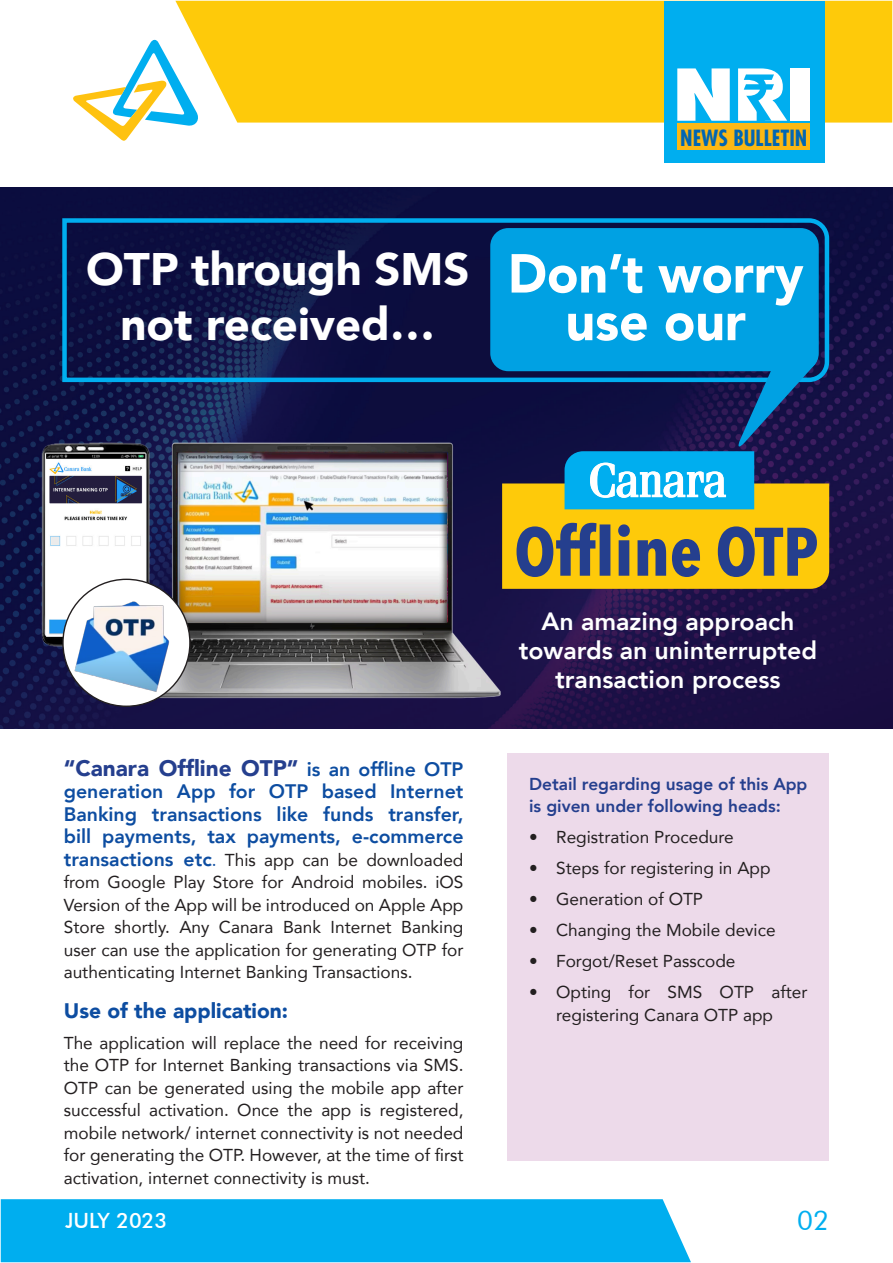
<style>
.page{position:relative;width:893px;height:1263px;background:#fff}
.page>*{position:absolute;margin:0;border:0;box-sizing:border-box;transform-origin:0 0}
.t1{font:800 69.3px "Futura Std";color:#fff}
.t2{font:700 67.8px "Avenir Next Condensed";color:#253f8e}
.t3{font:900 54.3px "Avenir";color:#fff;scale:.95 1}
.t4{font:900 45.45px/55.7px "Avenir";color:#fff;text-align:center}
.t5{font:27px "Futura BT";color:#00aeef}
.t6{font:800 24.9px/29.1px "Avenir";color:#fff;text-align:center}
.t7{font:900 22.5px "Avenir";color:#253f8e}
.t8{font:700 condensed 21.75px "Futura Std";color:#0166b3}
.t9{font:900 21px "Avenir";color:#0d4da1}
.t10{font:500 21px "Futura BT";color:#fff}
.t11{font:800 19.5px/22.5px "Avenir";color:#0d4da1;text-align:justify}
.t12{font:17.25px/22.5px "Avenir";color:#231f20;text-align:justify}
.t13{font:800 17.25px/22.5px "Avenir";color:#253f8e}
.s1{font-weight:800;font-size:19.5px;color:#0d4da1}
.s2{color:#0d4da1}
</style>
<div class="page">
<img style="left:1px;top:187px;width:892px;height:541px">
<svg style="left:60px;top:216px;width:771px;height:168px;background:#0d1e51"></svg>
<div style="left:490px;top:228px;width:329px;height:143px;background:#00a1e3;border-radius:18px"></div>
<div style="left:507px;top:753px;width:322px;height:408px;background:#eddaea"></div>
<div style="left:175px;top:1px;width:717px;height:122px;background:#feca0a"></div>
<svg style="left:73px;top:40px;width:125px;height:101px"></svg>
<div style="left:664px;top:1px;width:160px;height:161px;background:#00aeef"></div>
<svg style="left:748px;top:80px;width:24px;height:16px"></svg>
<div style="left:677px;top:123px;width:133px;height:27px;background:#fcb814"></div>
<div style="left:1px;top:1199px;width:690px;height:63px;background:#00aeef"></div>
<svg style="left:502px;top:352px;width:327px;height:237px;background:#6d7f5a"></svg>
<img style="left:23px;top:431px;width:486px;height:281px">
<div style="left:63px;top:579px;width:127px;height:127px;background:#fff;border-radius:50%"></div>
<img style="left:72px;top:585px;width:104px;height:109px">
<p class="t4" style="left:86px;top:240px;width:385px">OTP through SMS not received…</p>
<p class="t1" style="left:673px;top:51px;width:142px">NRI</p>
<p class="t8" style="left:680px;top:124px;width:129px">NEWS BULLETIN</p>
<p class="t3" style="left:508px;top:227px;width:313px">Don’t worry</p>
<p class="t3" style="left:565px;top:275px;width:191px">use our</p>
<p class="t7" style="left:64px;top:748px;width:401px">“Canara Offline OTP” <span class="s1">is an offline OTP</span></p>
<p class="t11" style="left:64px;top:780px;width:401px">generation App for OTP based Internet Banking transactions like funds transfer, bill payments, tax payments, e-commerce</p>
<p class="t12" style="left:64px;top:848px;width:401px"><span class="s1">transactions etc</span><span class="s2">.</span> This app can be downloaded from Google Play Store for Android mobiles. iOS Version of the App will be introduced on Apple App Store shortly. Any Canara Bank Internet Banking user can use the application for generating OTP for authenticating Internet Banking Transactions.</p>
<p class="t9" style="left:64px;top:992px;width:226px">Use of the application:</p>
<p class="t12" style="left:64px;top:1031px;width:401px">The application will replace the need for receiving the OTP for Internet Banking transactions via SMS.<br>OTP can be generated using the mobile app after successful activation. Once the app is registered, mobile network/ internet connectivity is not needed for generating the OTP. However, at the time of first activation, internet connectivity is must.</p>
<p class="t10" style="left:65px;top:1207px;width:103px">JULY 2023</p>
<p class="t2" style="left:514px;top:510px;width:306px">Offline OTP</p>
<p class="t6" style="left:541px;top:607px;width:255px">An amazing approach</p>
<p class="t6" style="left:519px;top:636px;width:300px">towards an uninterrupted transaction process</p>
<p class="t13" style="left:529px;top:772px;width:280px">Detail regarding usage of this App is given under following heads:</p>
<p class="t12" style="left:529px;top:825px;width:206px">• Registration Procedure</p>
<p class="t12" style="left:529px;top:856px;width:243px">• Steps for registering in App</p>
<p class="t12" style="left:529px;top:887px;width:176px">• Generation of OTP</p>
<p class="t12" style="left:529px;top:918px;width:248px">• Changing the Mobile device</p>
<p class="t12" style="left:529px;top:949px;width:208px">• Forgot/Reset Passcode</p>
<p class="t12" style="left:529px;top:980px;width:280px;text-align:center">• Opting for SMS OTP after registering Canara OTP app</p>
<p class="t5" style="left:797px;top:1204px;width:33px">02</p>
</div>
